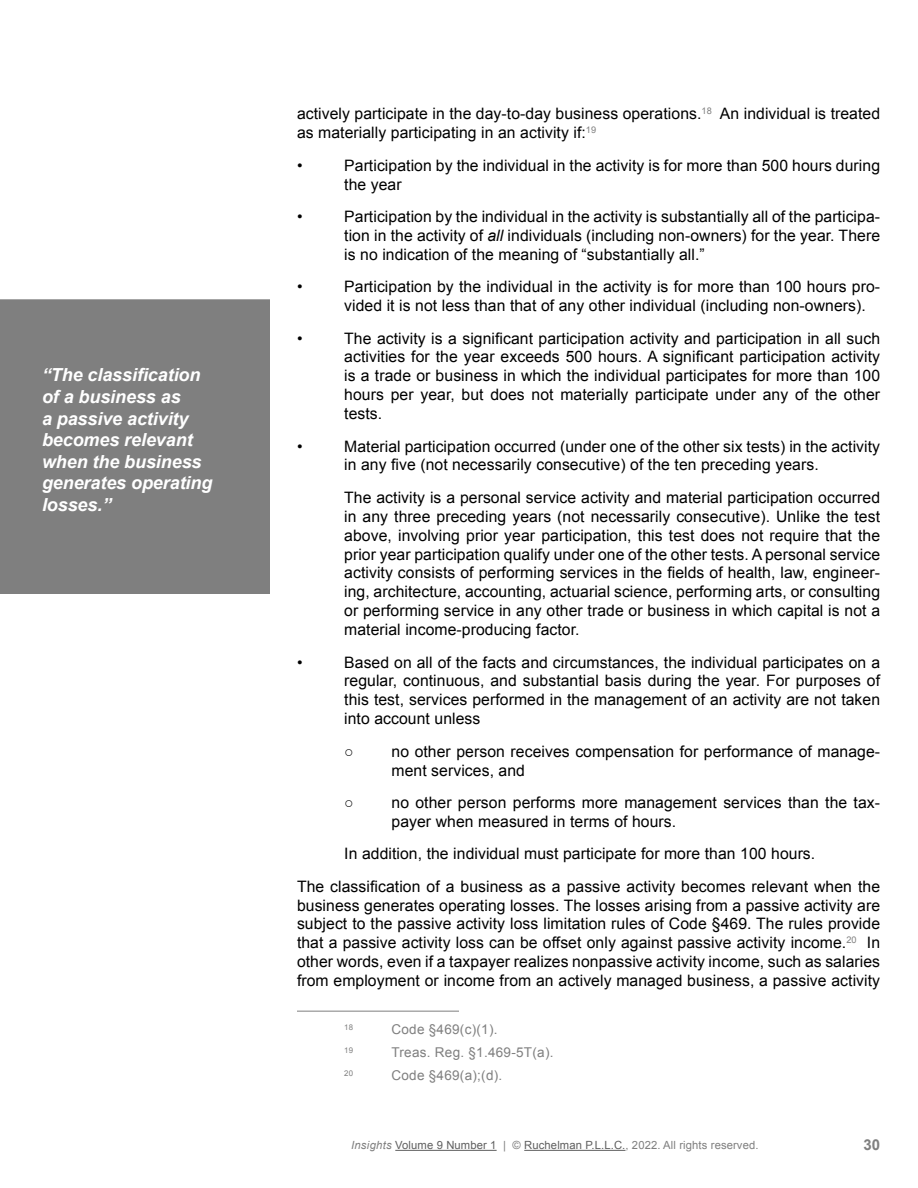
<style>
.page{position:relative;width:918px;height:1188px;background:#fff}
.page>*{position:absolute;margin:0;border:0;box-sizing:border-box;transform-origin:0 0}
.t1{font:italic 700 18px/21.6px "Arial";letter-spacing:-.005em;color:#fff}
.t2{font:15.75px/18.9px "Arial";letter-spacing:.005em;color:#000}
.t3{font:700 15px "Arial";color:#7f7f7f}
.t4{font:13.5px "Arial";letter-spacing:.02em;color:#7f7f7f}
.t5{font:11.25px "Arial";letter-spacing:.01em;color:#5f5f5f}
.t6{font:7.8px "Arial";color:#7f7f7f}
.s1{font-style:italic}
.s2{font-style:italic;color:#7f7f7f}
.s3{color:#7f7f7f}
</style>
<div class="page">
<hr style="left:395px;top:1150px;width:102px;height:1px;background:#5f5f5f">
<hr style="left:524px;top:1150px;width:102px;height:1px;background:#5f5f5f">
<hr style="left:297px;top:1011px;width:162px;height:1px;background:#7f7f7f">
<div style="left:0;top:299px;width:270px;height:295px;background:#7f7f7f"></div>
<p class="t1" style="left:42px;top:365px;width:172px">“The classification of a business as<br>a passive activity becomes relevant when the business generates operating losses.”</p>
<p class="t2" style="left:297px;top:105px;width:585px">actively participate in the day-to-day business operations.<sup>18</sup> An individual is treated as materially participating in an activity if:<sup>19</sup></p>
<p class="t2" style="left:297px;top:156px;width:7px">•</p>
<p class="t2" style="left:344px;top:156px;width:537px">Participation by the individual in the activity is for more than 500 hours during the year</p>
<p class="t2" style="left:297px;top:207px;width:7px">•</p>
<p class="t2" style="left:344px;top:207px;width:537px;text-align:justify">Participation by the individual in the activity is substantially all of the participa&shy;tion in the activity of <span class="s1">all</span> individuals (including non-owners) for the year. There is no indication of the meaning of “substantially all.”</p>
<p class="t2" style="left:297px;top:277px;width:7px">•</p>
<p class="t2" style="left:344px;top:277px;width:537px">Participation by the individual in the activity is for more than 100 hours pro&shy;vided it is not less than that of any other individual (including non-owners).</p>
<p class="t2" style="left:297px;top:329px;width:7px">•</p>
<p class="t2" style="left:344px;top:329px;width:537px;text-align:justify">The activity is a significant participation activity and participation in all such activities for the year exceeds 500 hours. A significant participation activity is a trade or business in which the individual participates for more than 100 hours per year, but does not materially participate under any of the other tests.</p>
<p class="t2" style="left:297px;top:437px;width:7px">•</p>
<p class="t2" style="left:344px;top:437px;width:537px">Material participation occurred (under one of the other six tests) in the activity in any five (not necessarily consecutive) of the ten preceding years.</p>
<p class="t2" style="left:344px;top:488px;width:537px;text-align:justify">The activity is a personal service activity and material participation occurred in any three preceding years (not necessarily consecutive). Unlike the test above, involving prior year participation, this test does not require that the prior year participation qualify under one of the other tests. A personal service activity consists of performing services in the fields of health, law, engineer&shy;ing, architecture, accounting, actuarial science, performing arts, or consulting or performing service in any other trade or business in which capital is not a material income-producing factor.</p>
<p class="t2" style="left:297px;top:653px;width:7px">•</p>
<p class="t2" style="left:344px;top:653px;width:537px;text-align:justify">Based on all of the facts and circumstances, the individual participates on a regular, continuous, and substantial basis during the year. For purposes of this test, services performed in the management of an activity are not taken into account unless</p>
<p class="t2" style="left:392px;top:742px;width:490px;text-indent:-47px">○ no other person receives compensation for performance of manage&shy;ment services, and</p>
<p class="t2" style="left:392px;top:793px;width:490px;text-indent:-47px">○ no other person performs more management services than the tax&shy;payer when measured in terms of hours.</p>
<p class="t2" style="left:297px;top:838px;width:585px;line-height:32.4px;text-indent:47px">In addition, the individual must participate for more than 100 hours.<br>The classification of a business as a passive activity becomes relevant when the</p>
<p class="t2" style="left:297px;top:896px;width:585px;text-align:justify">business generates operating losses. The losses arising from a passive activity are subject to the passive activity loss limitation rules of Code §469. The rules provide that a passive activity loss can be offset only against passive activity income.<sup>20</sup> In other words, even if a taxpayer realizes nonpassive activity income, such as salaries from employment or income from an actively managed business, a passive activity</p>
<p class="t6" style="left:344px;top:1022px;width:10px">18</p>
<p class="t4" style="left:391px;top:1021px;width:108px">Code §469(c)(1).</p>
<p class="t6" style="left:344px;top:1045px;width:10px">19</p>
<p class="t4" style="left:391px;top:1043px;width:164px">Treas. Reg. §1.469-5T(a).</p>
<p class="t6" style="left:344px;top:1068px;width:10px">20</p>
<p class="t4" style="left:391px;top:1066px;width:112px">Code §469(a);(d).</p>
<p class="t5" style="left:351px;top:1138px;width:409px"><span class="s2">Insights</span> Volume 9 Number 1 <span class="s3">| ©</span> Ruchelman P.L.L.C.<span class="s3">, 2022. All rights reserved.</span></p>
<p class="t3" style="left:863px;top:1135px;width:18px">30</p>
</div>
